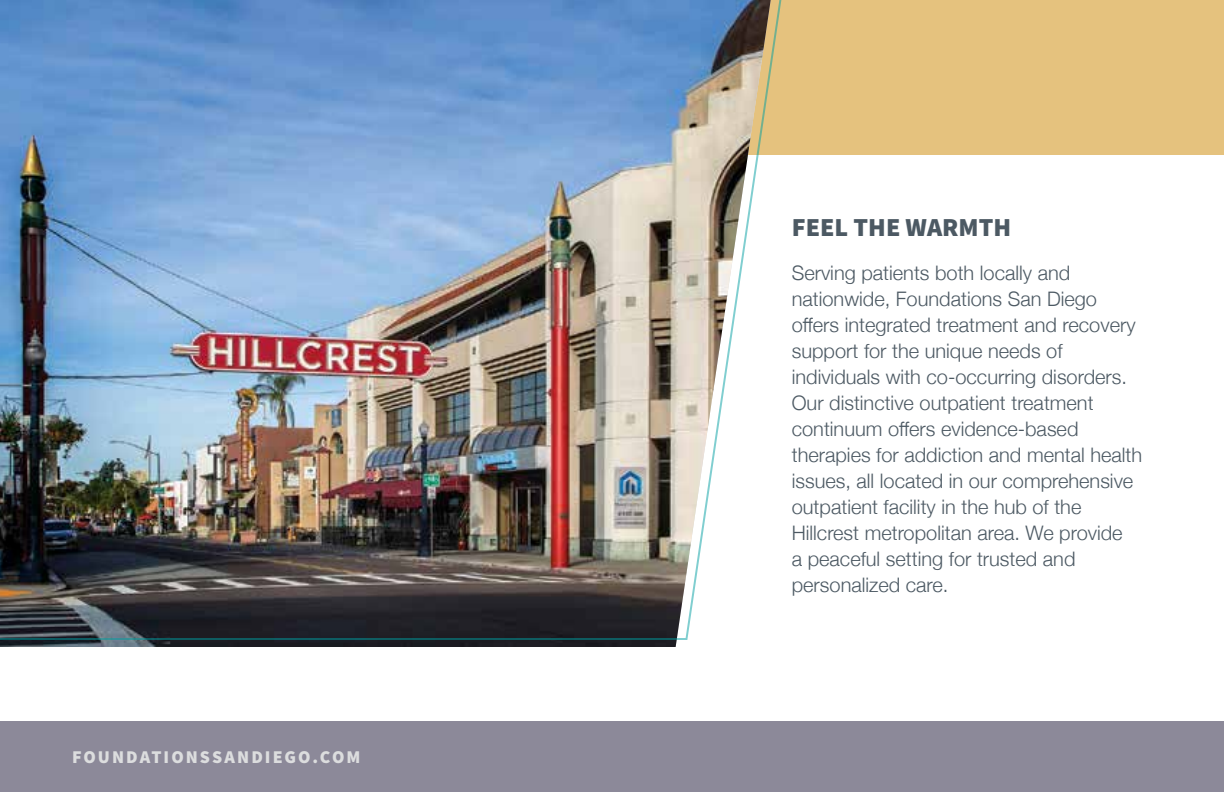
<style>
.page{position:relative;width:1224px;height:792px;background:#fff}
.page>*{position:absolute;margin:0;border:0;box-sizing:border-box;transform-origin:0 0}
.t1{font:900 26px "Source Sans Pro";color:#4c5963}
.t2{font:300 20px/26px "Helvetica Neue";color:#4c5963}
.t3{font:900 18px "Source Sans Pro";letter-spacing:.115em;color:#dcddde}
</style>
<div class="page">
<div style="left:0;top:0;width:1224px;height:155px;background:#e5c27e"></div>
<div style="left:0;top:721px;width:1224px;height:71px;background:#8c8999"></div>
<img style="left:0;top:0;width:782px;height:641px">
<p class="t3" style="left:72px;top:744px;width:290px">FOUNDATIONSSANDIEGO.COM</p>
<h1 class="t1" style="left:792px;top:209px;width:221px">FEEL THE WARMTH</h1>
<p class="t2" style="left:792px;top:258px;width:352px">Serving patients both locally and nationwide, Foundations San Diego offers integrated treatment and recovery support for the unique needs of individuals with co-occurring disorders.<br>Our distinctive outpatient treatment continuum offers evidence-based therapies for addiction and mental health issues, all located in our comprehensive outpatient facility in the hub of the Hillcrest metropolitan area. We provide<br>a peaceful setting for trusted and personalized care.</p>
</div>
